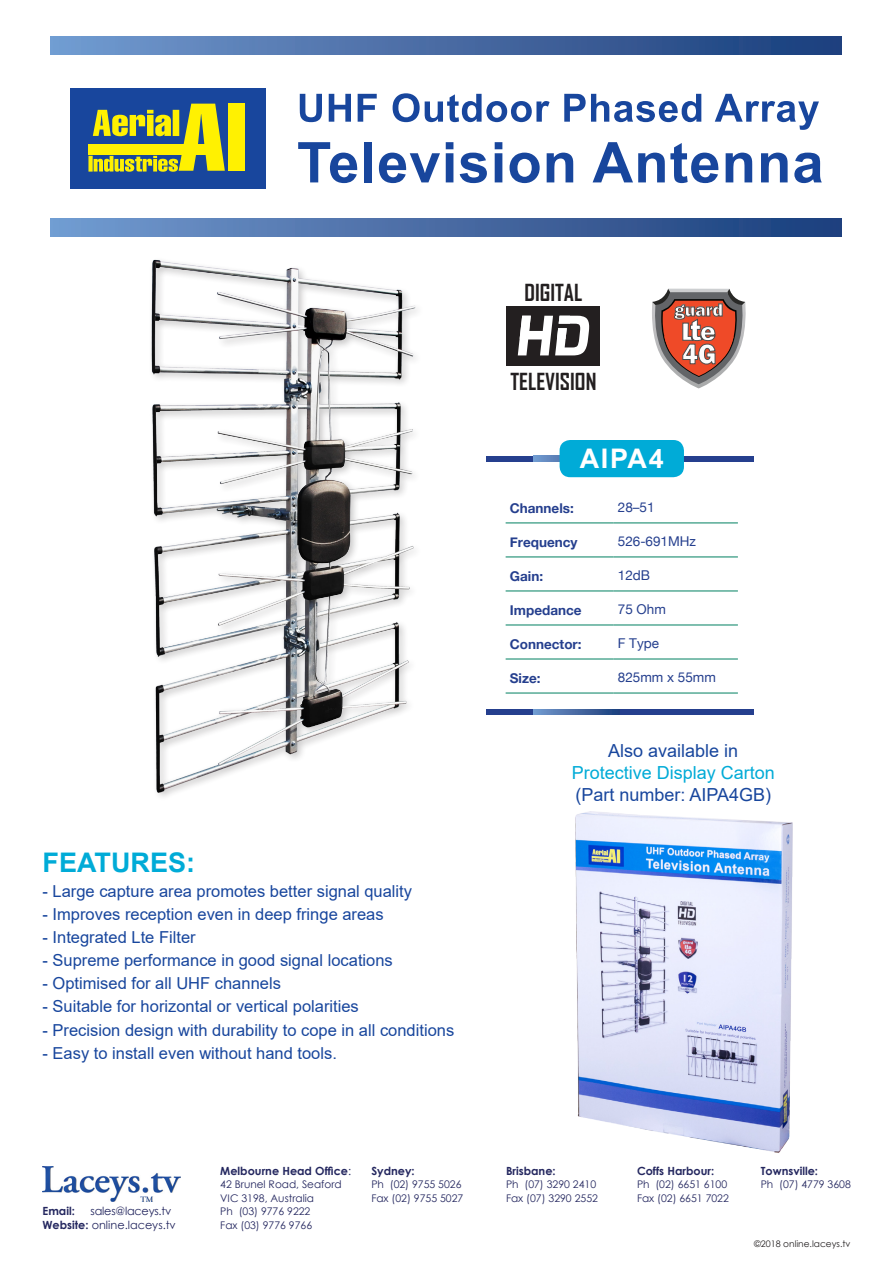
<style>
.page{position:relative;width:893px;height:1263px;background:#fff}
.page>*{position:absolute;margin:0;border:0;box-sizing:border-box;transform-origin:0 0}
.t1{font:700 27px "Arial";color:#00abd7}
.t2{font:700 27px "Arial";letter-spacing:.06em;color:#fff}
.t3{font:700 22.5px "Agency FB";color:#231f20}
.t4{font:800 18.3px "Franklin Gothic";letter-spacing:-.015em;color:#fcfcfc}
.t5{font:18px/21.6px "Arial";color:#00abd7;text-align:center}
.t6{font:18px "Arial";color:#18469d}
.t7{font:16.5px "Arial";color:#18469d}
.Catalogue_Descriptio{font:700 13.5px "Helvetica Neue";color:#253f8e}
.Catalogue_Descriptio-2{font:13.5px "Helvetica Neue";color:#253f8e}
.t8{font:700 11.25px "Century Gothic";color:#24275f}
.t9{font:11.25px/13.5px "Century Gothic";color:#24275f}
.t10{font:10.5px/13.5px "Century Gothic";color:#24275f}
.t11{font:9px "Century Gothic";color:#231f20}
.s1{font-weight:700}
.s2{font-weight:400}
.s3{color:#18469d}
</style>
<div class="page">
<div style="left:50px;top:218px;width:792px;height:19px;background:linear-gradient(to right,#739ace,#1c3e7b)"></div>
<div style="left:50px;top:36px;width:792px;height:19px;background:linear-gradient(to right,#739ace,#1c3e7b)"></div>
<div style="left:70px;top:88px;width:195px;height:100px;background:#18469d"></div>
<div style="left:228px;top:104px;width:17px;height:67px;background:#fff101"></div>
<svg style="left:88px;top:104px;width:137px;height:68px"></svg>
<div style="left:88px;top:144px;width:119px;height:10px;background:#fff101"></div>
<svg style="left:300px;top:94px;width:22px;height:28px"></svg>
<svg style="left:329px;top:94px;width:22px;height:28px"></svg>
<svg style="left:358px;top:94px;width:19px;height:28px"></svg>
<svg style="left:393px;top:93px;width:157px;height:29px"></svg>
<svg style="left:564px;top:94px;width:137px;height:28px"></svg>
<svg style="left:715px;top:94px;width:104px;height:36px"></svg>
<svg style="left:298px;top:142px;width:59px;height:41px"></svg>
<div style="left:364px;top:142px;width:8px;height:40px;background:#18469d"></div>
<svg style="left:379px;top:153px;width:61px;height:30px"></svg>
<svg style="left:446px;top:142px;width:7px;height:40px"></svg>
<svg style="left:460px;top:153px;width:27px;height:30px"></svg>
<svg style="left:495px;top:142px;width:7px;height:40px"></svg>
<svg style="left:510px;top:153px;width:30px;height:30px"></svg>
<svg style="left:547px;top:153px;width:26px;height:29px"></svg>
<svg style="left:593px;top:142px;width:125px;height:41px"></svg>
<svg style="left:726px;top:153px;width:26px;height:29px"></svg>
<svg style="left:761px;top:153px;width:27px;height:29px"></svg>
<svg style="left:794px;top:153px;width:28px;height:30px"></svg>
<img style="left:575px;top:811px;width:218px;height:342px">
<img style="left:151px;top:259px;width:266px;height:538px">
<div style="left:486px;top:456px;width:47px;height:5px;background:#253f8e"></div>
<div style="left:605px;top:456px;width:149px;height:5px;background:#253f8e"></div>
<svg style="left:533px;top:456px;width:27px;height:5px"></svg>
<div style="left:486px;top:710px;width:47px;height:5px;background:#253f8e"></div>
<div style="left:605px;top:710px;width:149px;height:5px;background:#253f8e"></div>
<svg style="left:533px;top:710px;width:86px;height:5px"></svg>
<div style="left:560px;top:440px;width:124px;height:37px;background:#00abd7;border-radius:11px"></div>
<hr style="left:506px;top:523px;width:108px;height:1px;background:#008061">
<hr style="left:614px;top:523px;width:124px;height:1px;background:#008061">
<hr style="left:506px;top:557px;width:108px;height:1px;background:#008061">
<hr style="left:614px;top:557px;width:124px;height:1px;background:#008061">
<hr style="left:506px;top:591px;width:108px;height:1px;background:#008061">
<hr style="left:614px;top:591px;width:124px;height:1px;background:#008061">
<hr style="left:506px;top:625px;width:108px;height:1px;background:#008061">
<hr style="left:614px;top:625px;width:124px;height:1px;background:#008061">
<hr style="left:506px;top:659px;width:108px;height:1px;background:#008061">
<hr style="left:614px;top:659px;width:124px;height:1px;background:#008061">
<hr style="left:506px;top:693px;width:108px;height:1px;background:#008061">
<hr style="left:614px;top:693px;width:124px;height:1px;background:#008061">
<div style="left:507px;top:307px;width:93px;height:59px;background:#231f20"></div>
<svg style="left:518px;top:316px;width:71px;height:39px"></svg>
<svg style="left:555px;top:316px;width:15px;height:23px"></svg>
<svg style="left:652px;top:289px;width:94px;height:99px"></svg>
<img style="left:43px;top:1166px;width:138px;height:35px">
<p class="t1" style="left:43px;top:843px;width:154px">FEATURES:</p>
<p class="t7" style="left:43px;top:880px;width:371px">- Large capture area promotes better signal quality</p>
<p class="t7" style="left:43px;top:903px;width:343px">- Improves reception even in deep fringe areas</p>
<p class="t7" style="left:43px;top:926px;width:155px">- Integrated Lte Filter</p>
<p class="t7" style="left:43px;top:949px;width:352px">- Supreme performance in good signal locations</p>
<p class="t7" style="left:43px;top:972px;width:240px">- Optimised for all UHF channels</p>
<p class="t7" style="left:43px;top:995px;width:318px">- Suitable for horizontal or vertical polarities</p>
<p class="t7" style="left:43px;top:1018px;width:413px">- Precision design with durability to cope in all conditions</p>
<p class="t7" style="left:43px;top:1041px;width:296px">- Easy to install even without hand tools.</p>
<p class="t9" style="left:43px;top:1204px;width:135px;text-indent:48px">sales@laceys.tv<br><span class="s1">Website:</span> online.laceys.tv</p>
<p class="t8" style="left:43px;top:1203px;width:34px">Email:</p>
<p class="t8" style="left:220px;top:1162px;width:132px">Melbourne Head Office<span class="s2">:</span></p>
<p class="t10" style="left:220px;top:1178px;width:123px">42 Brunel Road, Seaford<br>VIC 3198, Australia<br>Ph (03) 9776 9222<br>Fax (03) 9776 9766</p>
<p class="t8" style="left:371px;top:1162px;width:45px">Sydney:</p>
<p class="t10" style="left:371px;top:1178px;width:93px">Ph (02) 9755 5026<br>Fax (02) 9755 5027</p>
<h2 class="t3" style="left:525px;top:278px;width:59px">DIGITAL</h2>
<h2 class="t3" style="left:510px;top:368px;width:87px">TELEVISION</h2>
<p class="t4" style="left:674px;top:298px;width:50px">guard</p>
<p class="t2" style="left:580px;top:440px;width:85px">AIPA4</p>
<p class="Catalogue_Descriptio" style="left:510px;top:499px;width:66px">Channels:</p>
<p class="Catalogue_Descriptio-2" style="left:618px;top:499px;width:38px">28–51</p>
<p class="Catalogue_Descriptio" style="left:510px;top:533px;width:69px">Frequency</p>
<p class="Catalogue_Descriptio-2" style="left:618px;top:533px;width:80px">526-691MHz</p>
<p class="Catalogue_Descriptio" style="left:510px;top:567px;width:35px">Gain:</p>
<p class="Catalogue_Descriptio-2" style="left:618px;top:567px;width:34px">12dB</p>
<p class="Catalogue_Descriptio" style="left:510px;top:601px;width:73px">Impedance</p>
<p class="Catalogue_Descriptio-2" style="left:618px;top:601px;width:50px">75 Ohm</p>
<p class="Catalogue_Descriptio" style="left:510px;top:635px;width:73px">Connector:</p>
<p class="Catalogue_Descriptio-2" style="left:618px;top:635px;width:43px">F Type</p>
<p class="Catalogue_Descriptio" style="left:510px;top:669px;width:32px">Size:</p>
<p class="Catalogue_Descriptio-2" style="left:618px;top:670px;width:100px">825mm x 55mm</p>
<p class="t5" style="left:572px;top:740px;width:205px"><span class="s3">Also available in<br></span>Protective Display Carton</p>
<p class="t6" style="left:575px;top:782px;width:197px">(Part number: AIPA4GB)</p>
<p class="t8" style="left:506px;top:1162px;width:51px">Brisbane:</p>
<p class="t10" style="left:506px;top:1178px;width:92px">Ph (07) 3290 2410</p>
<p class="t10" style="left:506px;top:1191px;width:93px">Fax (07) 3290 2552</p>
<p class="t8" style="left:637px;top:1162px;width:79px">Coffs Harbour:</p>
<p class="t10" style="left:637px;top:1178px;width:93px">Ph (02) 6651 6100<br>Fax (02) 6651 7022</p>
<p class="t8" style="left:761px;top:1162px;width:59px">Townsville:</p>
<p class="t10" style="left:761px;top:1178px;width:92px">Ph (07) 4779 3608</p>
<p class="t11" style="left:754px;top:1237px;width:98px">©2018 online.laceys.tv</p>
</div>
